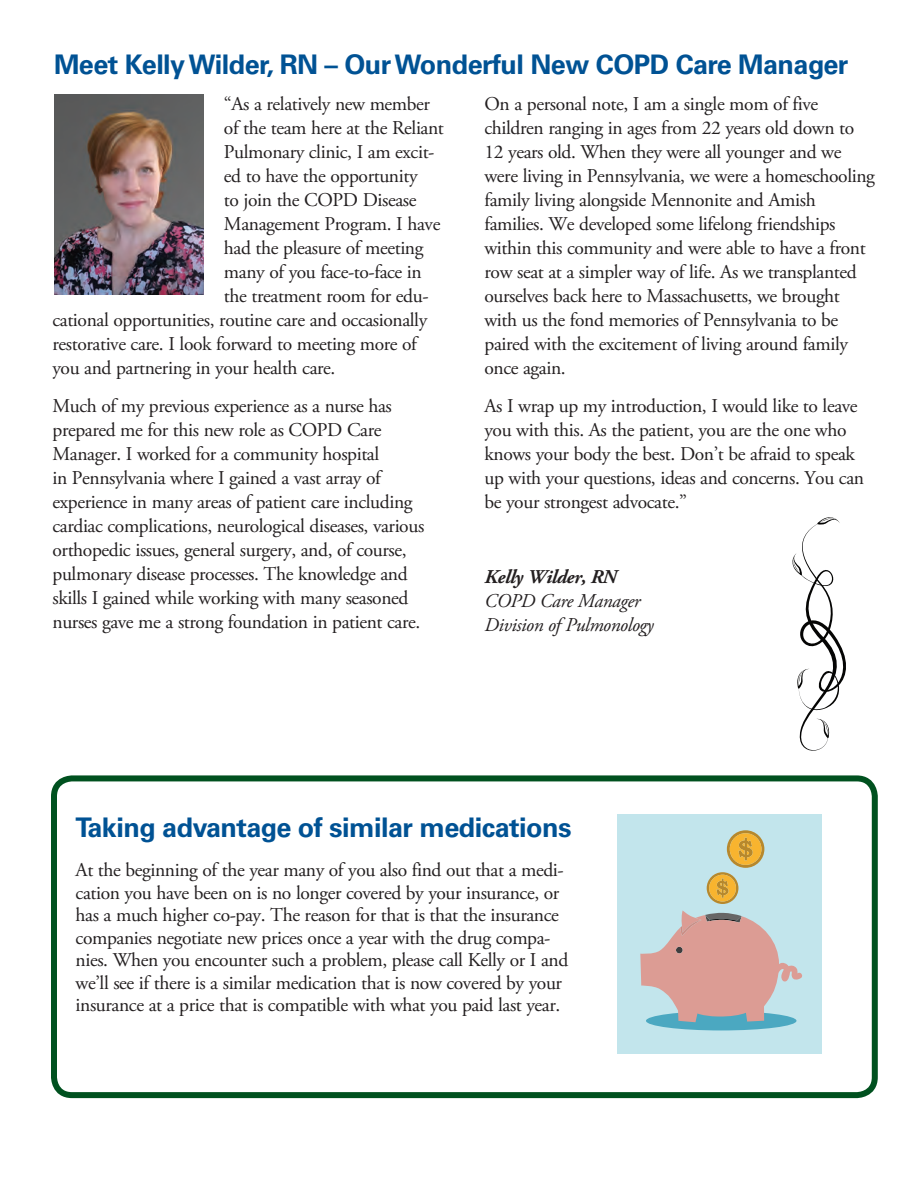
<style>
.page{position:relative;width:918px;height:1188px;background:#fff}
.page>*{position:absolute;margin:0;border:0;box-sizing:border-box;transform-origin:0 0}
.Headline{font:700 27px "Univers LT Std";letter-spacing:-.02em;color:#005294}
.t1{font:19.5px/24px "Adobe Garamond Pro";letter-spacing:-.02em;color:#231f20}
.t2{font:italic 19.5px "Adobe Garamond Pro";letter-spacing:-.02em;color:#231f20}
.t3{font:italic 700 19.5px "Adobe Garamond Pro";letter-spacing:-.02em;color:#231f20}
</style>
<div class="page">
<img style="left:54px;top:94px;width:150px;height:201px">
<div style="left:617px;top:814px;width:205px;height:240px;background:#c2e5ec"></div>
<div style="left:646px;top:1011px;width:151px;height:19px;background:#4ba8c1;border-radius:50%"></div>
<svg style="left:640px;top:910px;width:162px;height:112px"></svg>
<svg style="left:707px;top:830px;width:57px;height:74px"></svg>
<div style="left:51px;top:775px;width:827px;height:323px;border:6px solid #00511f;border-radius:18px"></div>
<svg style="left:792px;top:517px;width:54px;height:234px"></svg>
<p class="Headline" style="left:54px;top:48px;width:796px">Meet Kelly Wilder, RN – Our Wonderful New COPD Care Manager</p>
<p class="t1" style="left:224px;top:92px;width:208px">“As a relatively new member</p>
<p class="t1" style="left:224px;top:116px;width:221px">of the team here at the Reliant</p>
<p class="t1" style="left:224px;top:140px;width:212px">Pulmonary clinic, I am excit-</p>
<p class="t1" style="left:224px;top:164px;width:195px">ed to have the opportunity</p>
<p class="t1" style="left:224px;top:188px;width:194px">to join the COPD Disease</p>
<p class="t1" style="left:224px;top:212px;width:218px">Management Program. I have</p>
<p class="t1" style="left:224px;top:236px;width:201px">had the pleasure of meeting</p>
<p class="t1" style="left:224px;top:260px;width:199px">many of you face-to-face in</p>
<p class="t1" style="left:224px;top:285px;width:206px">the treatment room for edu-</p>
<p class="t1" style="left:53px;top:309px;width:376px">cational opportunities, routine care and occasionally</p>
<p class="t1" style="left:53px;top:333px;width:366px">restorative care. I look forward to meeting more of</p>
<p class="t1" style="left:53px;top:357px;width:284px">you and partnering in your health care.</p>
<p class="t1" style="left:53px;top:394px;width:373px">Much of my previous experience as a nurse has prepared me for this new role as COPD Care Manager. I worked for a community hospital<br>in Pennsylvania where I gained a vast array of experience in many areas of patient care including cardiac complications, neurological diseases, various orthopedic issues, general surgery, and, of course, pulmonary disease processes. The knowledge and skills I gained while working with many seasoned nurses gave me a strong foundation in patient care.</p>
<p class="t1" style="left:485px;top:93px;width:392px">On a personal note, I am a single mom of five children ranging in ages from 22 years old down to 12 years old. When they were all younger and we were living in Pennsylvania, we were a homeschooling family living alongside Mennonite and Amish families. We developed some lifelong friendships within this community and were able to have a front row seat at a simpler way of life. As we transplanted ourselves back here to Massachusetts, we brought with us the fond memories of Pennsylvania to be paired with the excitement of living around family once again.</p>
<p class="t1" style="left:485px;top:394px;width:381px">As I wrap up my introduction, I would like to leave you with this. As the patient, you are the one who knows your body the best. Don’t be afraid to speak up with your questions, ideas and concerns. You can be your strongest advocate.”</p>
<p class="t3" style="left:485px;top:565px;width:134px">Kelly Wilder, RN</p>
<p class="t2" style="left:485px;top:589px;width:158px">COPD Care Manager</p>
<p class="t2" style="left:485px;top:613px;width:171px">Division of Pulmonology</p>
<p class="Headline" style="left:76px;top:811px;width:497px">Taking advantage of similar medications</p>
<p class="t1" style="left:76px;top:860px;width:494px;line-height:22.5px">At the beginning of the year many of you also find out that a medi&shy;cation you have been on is no longer covered by your insurance, or has a much higher co-pay. The reason for that is that the insurance companies negotiate new prices once a year with the drug compa&shy;nies. When you encounter such a problem, please call Kelly or I and we’ll see if there is a similar medication that is now covered by your insurance at a price that is compatible with what you paid last year.</p>
</div>
